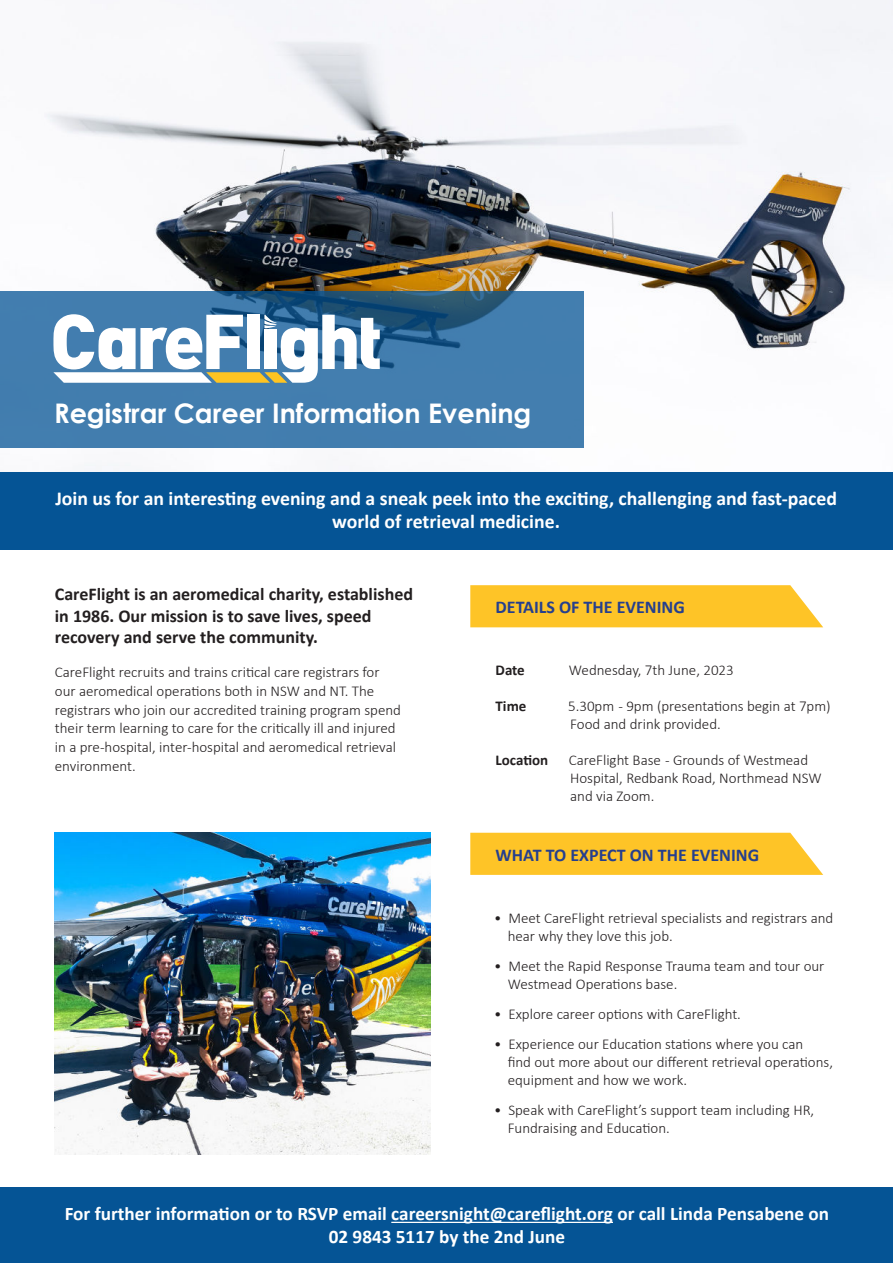
<style>
.page{position:relative;width:893px;height:1263px;background:#fff}
.page>*{position:absolute;margin:0;border:0;box-sizing:border-box;transform-origin:0 0}
.t1{font:700 27px "Century Gothic";color:#fff}
.t2{font:700 19.8px/23.7px "Calibri";color:#fff;text-align:center}
.t3{font:700 19.2px/23.1px "Calibri";color:#fff;text-align:center}
.t4{font:700 18px/21.6px "Calibri";color:#231f20}
.t5{font:700 18px "Calibri";color:#253f8e}
.t6{font:300 15px/18px "Calibri";color:#231f20}
.t7{font:700 15px "Calibri";color:#231f20}
</style>
<div class="page">
<svg style="left:470px;top:833px;width:353px;height:42px;background:#fec631"></svg>
<img style="left:45px;top:0;width:848px;height:472px">
<svg style="left:0;top:291px;width:584px;height:157px;background:#3d78a7"></svg>
<svg style="left:53px;top:314px;width:327px;height:69px"></svg>
<div style="left:0;top:1188px;width:893px;height:75px;background:#055495"></div>
<hr style="left:391px;top:1222px;width:222px;height:1px;background:#fff">
<img style="left:55px;top:833px;width:375px;height:321px">
<svg style="left:470px;top:585px;width:353px;height:42px;background:#fec732"></svg>
<div style="left:0;top:472px;width:893px;height:77px;background:#055495"></div>
<h1 class="t1" style="left:54px;top:402px;width:479px">Registrar Career Information Evening</h1>
<h2 class="t2" style="left:55px;top:486px;width:783px">Join us for an interesting evening and a sneak peek into the exciting, challenging and fast-paced world of retrieval medicine.</h2>
<p class="t4" style="left:55px;top:585px;width:360px">CareFlight is an aeromedical charity, established in 1986. Our mission is to save lives, speed recovery and serve the community.</p>
<p class="t6" style="left:55px;top:663px;width:348px;line-height:18.8px">CareFlight recruits and trains critical care registrars for our aeromedical operations both in NSW and NT. The registrars who join our accredited training program spend their term learning to care for the critically ill and injured in a pre-hospital, inter-hospital and aeromedical retrieval environment.</p>
<p class="t5" style="left:496px;top:594px;width:191px">DETAILS OF THE EVENING</p>
<p class="t7" style="left:496px;top:665px;width:31px">Date</p>
<p class="t6" style="left:569px;top:661px;width:166px">Wednesday, 7th June, 2023</p>
<p class="t7" style="left:496px;top:701px;width:32px">Time</p>
<p class="t6" style="left:568px;top:697px;width:264px">5.30pm - 9pm (presentations begin at 7pm)<br>Food and drink provided.</p>
<p class="t7" style="left:496px;top:749px;width:54px">Location</p>
<p class="t6" style="left:569px;top:751px;width:254px">CareFlight Base - Grounds of Westmead<br>Hospital, Redbank Road, Northmead NSW and via Zoom.</p>
<p class="t5" style="left:496px;top:842px;width:265px">WHAT TO EXPECT ON THE EVENING</p>
<p class="t6" style="left:508px;top:909px;width:327px;text-indent:-14px">• Meet CareFlight retrieval specialists and registrars and hear why they love this job.</p>
<p class="t6" style="left:508px;top:957px;width:318px;text-indent:-14px">• Meet the Rapid Response Trauma team and tour our<br>Westmead Operations base.</p>
<p class="t6" style="left:494px;top:1005px;width:248px">• Explore career options with CareFlight.</p>
<p class="t6" style="left:508px;top:1035px;width:327px;text-indent:-14px">• Experience our Education stations where you can<br>find out more about our different retrieval operations, equipment and how we work.</p>
<p class="t6" style="left:508px;top:1101px;width:308px;text-indent:-14px">• Speak with CareFlight’s support team including HR,<br>Fundraising and Education.</p>
<p class="t3" style="left:65px;top:1202px;width:766px">For further information or to RSVP email careersnight@careflight.org or call Linda Pensabene on<br>02 9843 5117 by the 2nd June</p>
</div>
